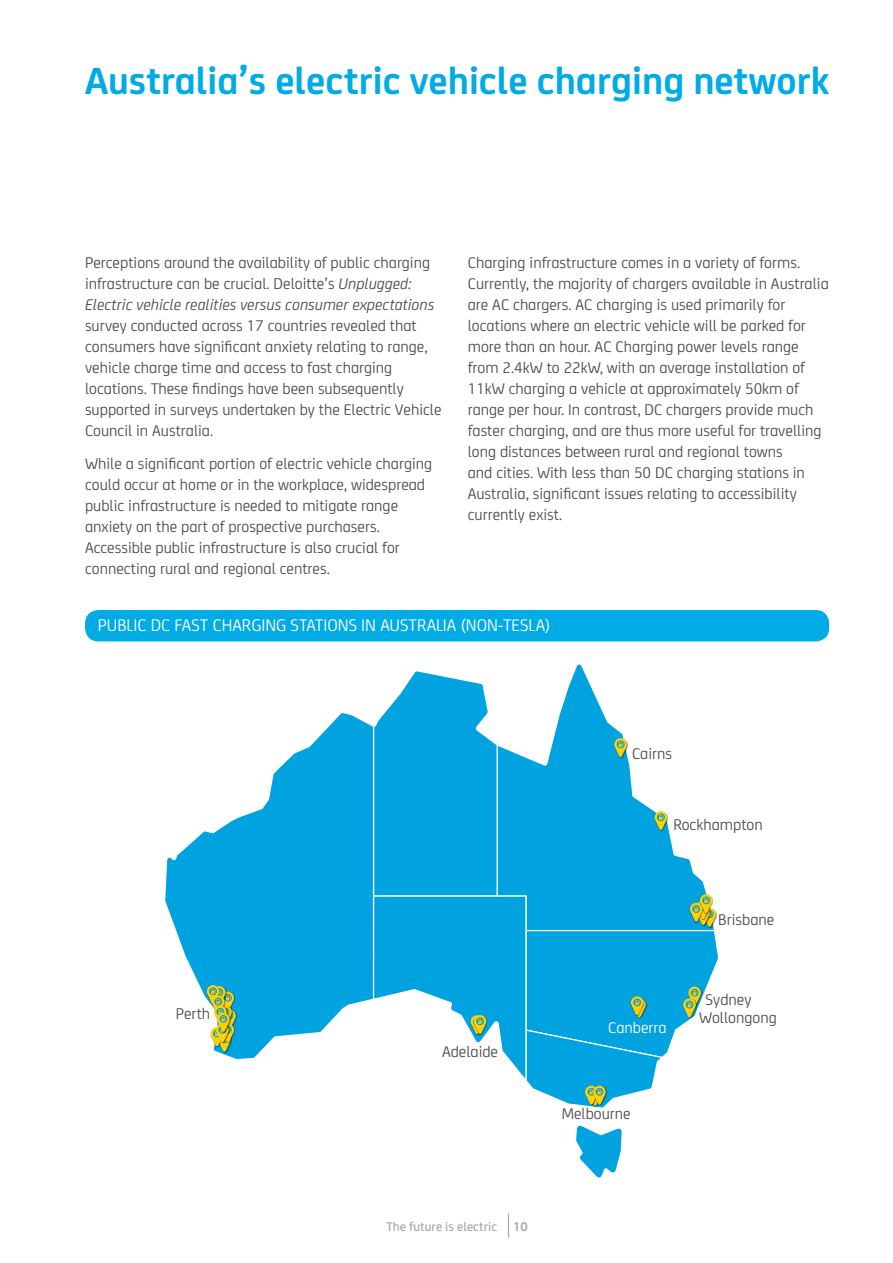
<style>
.page{position:relative;width:893px;height:1263px;background:#fff}
.page>*{position:absolute;margin:0;border:0;box-sizing:border-box;transform-origin:0 0}
.t1{font:700 40.5px "NRMA";color:#00abe6}
.t2{font:18px "NRMA";color:#fff}
.t3{font:16.5px/21px "NRMA";color:#4d4d4f}
.t4{font:16.5px "NRMA";color:#fff}
.t5{font:500 13.5px "NRMA";color:#a7a9ac}
.s1{font-style:italic}
.s2{font-weight:700}
</style>
<div class="page">
<svg style="left:508px;top:1213px;width:1px;height:24px"></svg>
<div style="left:85px;top:610px;width:744px;height:31px;background:#00abe6;border-radius:14px"></div>
<svg style="left:165px;top:713px;width:207px;height:346px"></svg>
<div style="left:218px;top:1033px;width:14px;height:20px;background:#000;opacity:.48"></div>
<div style="left:223px;top:1009px;width:14px;height:20px;background:#000;opacity:.48"></div>
<svg style="left:372px;top:669px;width:346px;height:509px"></svg>
<svg style="left:207px;top:985px;width:29px;height:67px"></svg>
<h1 class="t1" style="left:85px;top:50px;width:746px">Australia’s electric vehicle charging network</h1>
<p class="t3" style="left:85px;top:251px;width:351px">Perceptions around the availability of public charging infrastructure can be crucial. Deloitte’s <span class="s1">Unplugged:<br>Electric vehicle realities versus consumer expectations</span></p>
<p class="t3" style="left:85px;top:314px;width:358px">survey conducted across 17 countries revealed that consumers have significant anxiety relating to range, vehicle charge time and access to fast charging locations. These findings have been subsequently supported in surveys undertaken by the Electric Vehicle Council in Australia.</p>
<p class="t3" style="left:85px;top:452px;width:349px">While a significant portion of electric vehicle charging could occur at home or in the workplace, widespread public infrastructure is needed to mitigate range anxiety on the part of prospective purchasers.<br>Accessible public infrastructure is also crucial for connecting rural and regional centres.</p>
<p class="t3" style="left:468px;top:251px;width:363px">Charging infrastructure comes in a variety of forms.<br>Currently, the majority of chargers available in Australia are AC chargers. AC charging is used primarily for locations where an electric vehicle will be parked for more than an hour. AC Charging power levels range from 2.4kW to 22kW, with an average installation of 11kW charging a vehicle at approximately 50km of range per hour. In contrast, DC chargers provide much faster charging, and are thus more useful for travelling long distances between rural and regional towns<br>and cities. With less than 50 DC charging stations in Australia, significant issues relating to accessibility currently exist.</p>
<p class="t2" style="left:98px;top:612px;width:454px">PUBLIC DC FAST CHARGING STATIONS IN AUSTRALIA (NON-TESLA)</p>
<p class="t3" style="left:632px;top:742px;width:42px">Cairns</p>
<p class="t3" style="left:673px;top:813px;width:91px">Rockhampton</p>
<p class="t3" style="left:718px;top:908px;width:58px">Brisbane</p>
<p class="t3" style="left:706px;top:988px;width:47px">Sydney</p>
<p class="t3" style="left:176px;top:1002px;width:36px">Perth</p>
<p class="t3" style="left:699px;top:1006px;width:79px">Wollongong</p>
<p class="t3" style="left:442px;top:1040px;width:58px">Adelaide</p>
<p class="t4" style="left:608px;top:1016px;width:60px">Canberra</p>
<p class="t3" style="left:562px;top:1102px;width:71px">Melbourne</p>
<p class="t5" style="left:386px;top:1216px;width:143px">The future is electric <span class="s2">10</span></p>
</div>
